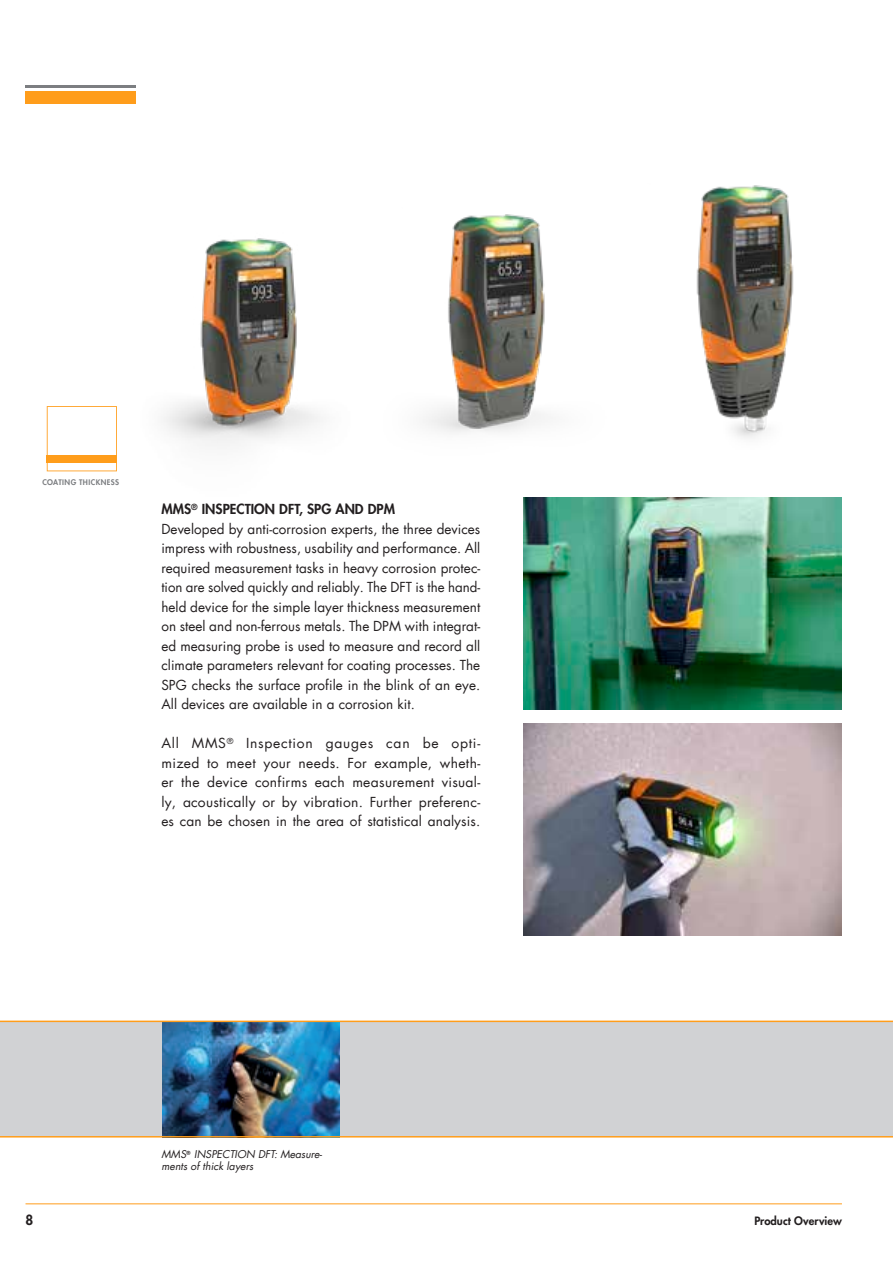
<style>
.page{position:relative;width:893px;height:1263px;background:#fff}
.page>*{position:absolute;margin:0;border:0;box-sizing:border-box;transform-origin:0 0}
.t1{font:13.5px/19.5px "Futura Com";letter-spacing:.005em;color:#231f20}
.t2{font:800 13.5px "Futura Com";color:#231f20}
.t3{font:800 11.25px "Futura Com";letter-spacing:.005em;color:#231f20}
.t4{font:italic 10.5px/12.6px "Futura Com";color:#231f20}
.t5{font:800 7.5px "Futura Com";letter-spacing:.055em;color:#7c7e81}
.s1{font-weight:800}
.s2{font-family:"DIN Next LT Pro";font-weight:500;font-style:normal}
</style>
<div class="page">
<div style="left:26px;top:91px;width:110px;height:13px;background:#ff9d1b"></div>
<hr style="left:26px;top:85px;width:110px;height:2px;background:#7c7e81">
<hr style="left:26px;top:1203px;width:816px;height:1px;background:#ff9d1b">
<div style="left:0;top:1021px;width:893px;height:116px;background:#d1d2d4"></div>
<img style="left:163px;top:1022px;width:177px;height:114px">
<img style="left:108px;top:238px;width:212px;height:234px">
<img style="left:696px;top:185px;width:98px;height:253px">
<img style="left:423px;top:214px;width:122px;height:219px">
<hr style="left:0;top:1136px;width:893px;height:1px;background:#ff9d1b">
<hr style="left:0;top:1020px;width:893px;height:2px;background:#ff9d1b">
<img style="left:523px;top:497px;width:319px;height:213px">
<img style="left:523px;top:723px;width:319px;height:213px">
<svg style="left:47px;top:406px;width:70px;height:65px"></svg>
<div style="left:47px;top:455px;width:70px;height:8px;background:#ff9d1b"></div>
<p class="t5" style="left:42px;top:476px;width:78px">COATING THICKNESS</p>
<p class="t1" style="left:161px;top:499px;width:320px"><span class="s1">MMS</span><sup>®</sup> <span class="s1">INSPECTION DFT, SPG AND DPM<br></span>Developed by anti-corrosion experts, the three devices impress with robustness, usability and performance. All required measurement tasks in heavy corrosion protec&shy;tion are solved quickly and reliably. The DFT is the hand&shy;held device for the simple layer thickness measurement on steel and non-ferrous metals. The DPM with integrat&shy;ed measuring probe is used to measure and record all climate parameters relevant for coating processes. The SPG checks the surface profile in the blink of an eye.<br>All devices are available in a corrosion kit.</p>
<p class="t1" style="left:161px;top:733px;width:320px;text-align:justify">All MMS<sup>®</sup> Inspection gauges can be opti&shy;mized to meet your needs. For example, wheth&shy;er the device confirms each measurement visual&shy;ly, acoustically or by vibration. Further preferenc&shy;es can be chosen in the area of statistical analysis.</p>
<p class="t4" style="left:162px;top:1147px;width:162px">MMS<span class="s2">®</span> INSPECTION DFT: Measure&shy;ments of thick layers</p>
<p class="t2" style="left:26px;top:1209px;width:9px">8</p>
<p class="t3" style="left:754px;top:1212px;width:89px">Product Overview</p>
</div>
